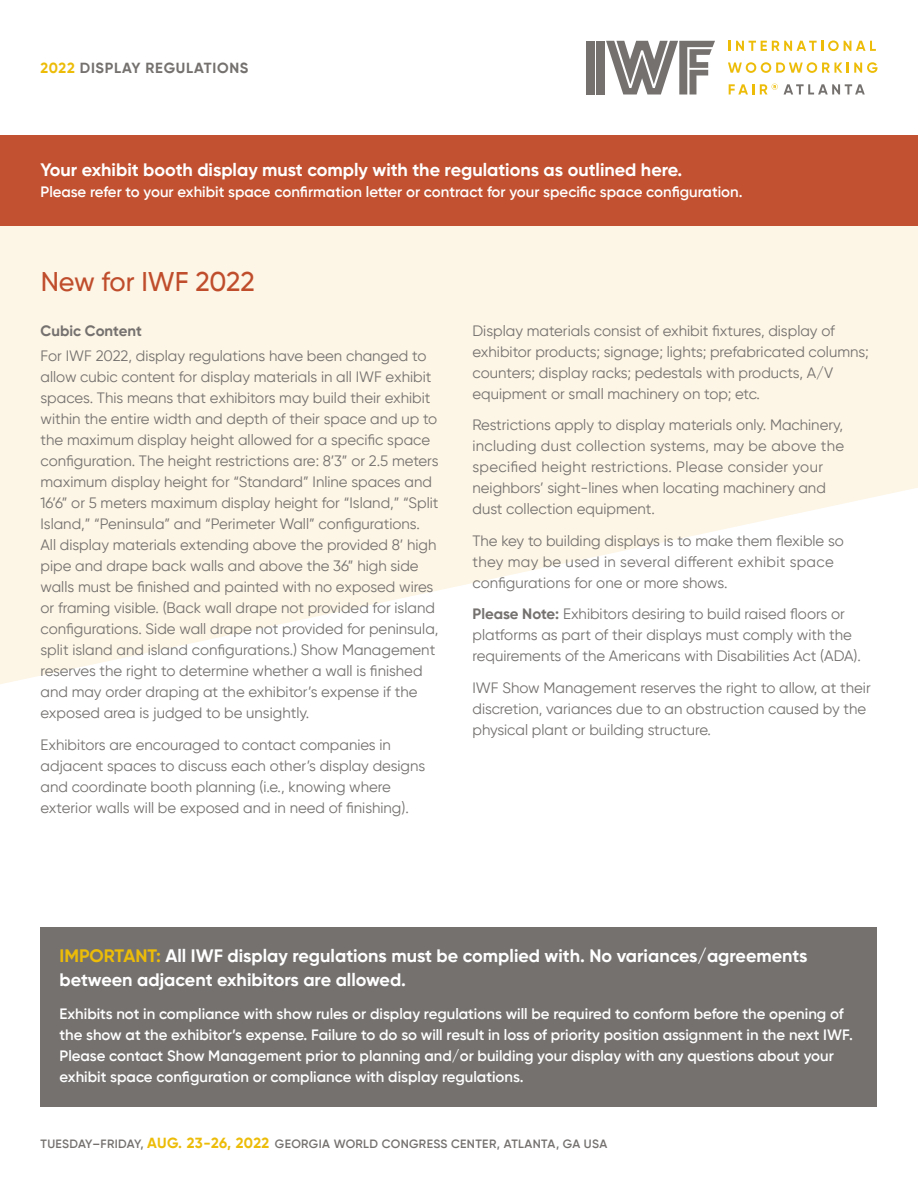
<style>
.page{position:relative;width:918px;height:1188px;background:#fff}
.page>*{position:absolute;margin:0;border:0;box-sizing:border-box;transform-origin:0 0}
.t1{font:500 27px "Gilroy";color:#c15131}
.t2{font:700 18px/24px "Gilroy";color:#fff}
.t3{font:15px/21px "Gilroy";color:#74716f}
.t4{font:600 15px/21px "Gilroy";color:#fff}
.t5{font:700 15px "Gilroy";color:#74716f}
.t6{font:700 14.7px "Gilroy";letter-spacing:.05em;color:#74716f}
.t7{font:600 12px "Gilroy";letter-spacing:.03em;color:#74716f}
.s1{color:#ecbc09}
.s2{font-weight:700}
.s3{font-weight:700;font-size:14.7px;color:#ecbc09}
</style>
<div class="page">
<div style="left:40px;top:927px;width:838px;height:180px;background:#74716f"></div>
<svg style="left:0;top:225px;width:918px;height:459px;fill:#fdf5e5"></svg>
<div style="left:0;top:135px;width:918px;height:90px;background:#c15131"></div>
<div style="left:587px;top:41px;width:8px;height:53px;background:#74716f"></div>
<div style="left:597px;top:41px;width:8px;height:53px;background:#74716f"></div>
<svg style="left:606px;top:41px;width:109px;height:54px"></svg>
<svg style="left:729px;top:40px;width:147px;height:11px"></svg>
<svg style="left:728px;top:62px;width:150px;height:11px"></svg>
<svg style="left:729px;top:84px;width:25px;height:10px"></svg>
<svg style="left:784px;top:84px;width:81px;height:10px"></svg>
<svg style="left:760px;top:84px;width:18px;height:10px"></svg>
<p class="t6" style="left:40px;top:59px;width:209px"><span class="s1">2022</span> DISPLAY REGULATIONS</p>
<p class="t2" style="left:40px;top:158px;width:643px">Your exhibit booth display must comply with the regulations as outlined here.</p>
<p class="t4" style="left:40px;top:181px;width:704px">Please refer to your exhibit space confirmation letter or contract for your specific space configuration.</p>
<h1 class="t1" style="left:40px;top:265px;width:216px">New for IWF 2022</h1>
<p class="t5" style="left:40px;top:321px;width:103px">Cubic Content</p>
<p class="t3" style="left:40px;top:345px;width:400px">For IWF 2022, display regulations have been changed to allow cubic content for display materials in all IWF exhibit spaces. This means that exhibitors may build their exhibit within the entire width and depth of their space and up to the maximum display height allowed for a specific space configuration. The height restrictions are: 8’3” or 2.5 meters maximum display height for “Standard” Inline spaces and 16’6” or 5 meters maximum display height for “Island,” “Split Island,” “Peninsula” and “Perimeter Wall” configurations.<br>All display materials extending above the provided 8’ high pipe and drape back walls and above the 36” high side walls must be finished and painted with no exposed wires or framing visible. (Back wall drape not provided for island configurations. Side wall drape not provided for peninsula, split island and island configurations.) Show Management reserves the right to determine whether a wall is finished and may order draping at the exhibitor’s expense if the exposed area is judged to be unsightly.</p>
<p class="t3" style="left:40px;top:734px;width:386px">Exhibitors are encouraged to contact companies in adjacent spaces to discuss each other’s display designs and coordinate booth planning (i.e., knowing where exterior walls will be exposed and in need of finishing).</p>
<p class="t3" style="left:472px;top:320px;width:398px">Display materials consist of exhibit fixtures, display of exhibitor products; signage; lights; prefabricated columns; counters; display racks; pedestals with products, A/V equipment or small machinery on top; etc.</p>
<p class="t3" style="left:472px;top:414px;width:373px">Restrictions apply to display materials only. Machinery, including dust collection systems, may be above the specified height restrictions. Please consider your neighbors’ sight-lines when locating machinery and dust collection equipment.</p>
<p class="t3" style="left:472px;top:530px;width:373px">The key to building displays is to make them flexible so they may be used in several different exhibit space configurations for one or more shows.</p>
<p class="t3" style="left:472px;top:603px;width:390px"><span class="s2">Please Note:</span> Exhibitors desiring to build raised floors or platforms as part of their displays must comply with the requirements of the Americans with Disabilities Act (ADA).</p>
<p class="t3" style="left:472px;top:677px;width:400px">IWF Show Management reserves the right to allow, at their discretion, variances due to an obstruction caused by the physical plant or building structure.</p>
<p class="t2" style="left:60px;top:944px;width:750px"><span class="s1">IMPORTANT:</span> All IWF display regulations must be complied with. No variances/agreements between adjacent exhibitors are allowed.</p>
<p class="t4" style="left:60px;top:1003px;width:795px">Exhibits not in compliance with show rules or display regulations will be required to conform before the opening of the show at the exhibitor’s expense. Failure to do so will result in loss of priority position assignment in the next IWF.<br>Please contact Show Management prior to planning and/or building your display with any questions about your exhibit space configuration or compliance with display regulations.</p>
<p class="t7" style="left:40px;top:1136px;width:568px">TUESDAY–FRIDAY, <span class="s3">AUG. 23-26, 2022</span> GEORGIA WORLD CONGRESS CENTER, ATLANTA, GA USA</p>
</div>
